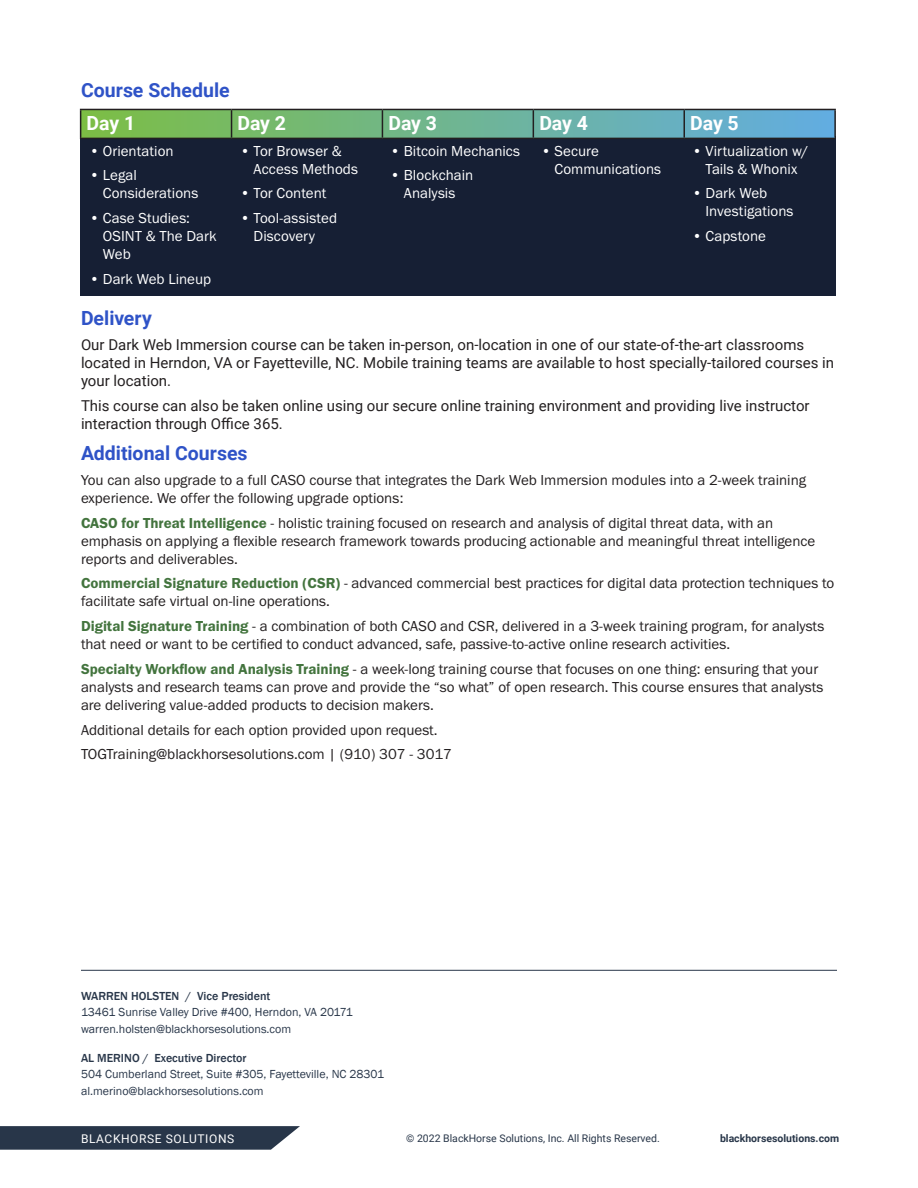
<style>
.page{position:relative;width:918px;height:1188px;background:#fff}
.page>*{position:absolute;margin:0;border:0;box-sizing:border-box;transform-origin:0 0}
.Heading_-_Roboto_Bol{font:700 19.5px "Roboto";color:#2f53c7}
.FG_Demi_-_Blue_Subhe{font:700 19.5px "Roboto";letter-spacing:-.01em;color:#fff}
.FG_Demi_-_Blue_Subhe-2{font:700 19.5px "Roboto";color:#2f53c7}
.Heading_-_Roboto_Bol-2{font:15px/18px "Franklin Gothic URW Boo";color:#231f20}
.Heading_-_Roboto_Bol-3{font:15px/18px "Roboto";color:#231f20}
.t1{font:15px/18px "Franklin Gothic URW Boo";color:#fff}
.FG_Book_-_8_11{font:12px "Franklin Gothic";color:#283649}
.FG_Medium_-_8_11{font:500 12px "Franklin Gothic";color:#283649}
.t2{font:12px "Roboto";letter-spacing:.05em;color:#fff}
.t3{font:10.5px "Roboto";color:#283649}
.t4{font:700 10.5px "Roboto";color:#283649}
.s1{font-family:"Franklin Gothic URW Dem";color:#43743e}
</style>
<div class="page">
<hr style="left:81px;top:970px;width:756px;height:1px;background:#283649">
<div style="left:80px;top:137px;width:756px;height:159px;background:#161f34"></div>
<svg style="left:80px;top:109px;width:754px;height:29px;background:#6aac8c"></svg>
<hr style="left:684px;top:109px;width:152px;height:1px;background:#231f20">
<hr style="left:683px;top:110px;width:2px;height:28px;background:#231f20">
<hr style="left:834px;top:110px;width:2px;height:28px;background:#231f20">
<hr style="left:80px;top:138px;width:152px;height:1px;background:#231f20">
<hr style="left:232px;top:138px;width:150px;height:1px;background:#231f20">
<hr style="left:382px;top:138px;width:151px;height:1px;background:#231f20">
<hr style="left:533px;top:138px;width:151px;height:1px;background:#231f20">
<hr style="left:684px;top:138px;width:152px;height:1px;background:#231f20">
<svg style="left:0;top:1126px;width:300px;height:24px;background:#364354"></svg>
<p class="FG_Demi_-_Blue_Subhe-2" style="left:81px;top:76px;width:150px">Course Schedule</p>
<p class="FG_Demi_-_Blue_Subhe" style="left:87px;top:110px;width:50px">Day 1</p>
<p class="FG_Demi_-_Blue_Subhe" style="left:238px;top:110px;width:50px">Day 2</p>
<p class="FG_Demi_-_Blue_Subhe" style="left:388px;top:110px;width:50px">Day 3</p>
<p class="FG_Demi_-_Blue_Subhe" style="left:539px;top:110px;width:50px">Day 4</p>
<p class="FG_Demi_-_Blue_Subhe" style="left:690px;top:110px;width:50px">Day 5</p>
<p class="t1" style="left:89px;top:141px;width:86px">• Orientation</p>
<p class="t1" style="left:103px;top:166px;width:97px;text-indent:-13px">• Legal<br>Considerations</p>
<p class="t1" style="left:103px;top:209px;width:115px;text-indent:-13px">• Case Studies:<br>OSINT &amp; The Dark<br>Web</p>
<p class="t1" style="left:89px;top:270px;width:123px">• Dark Web Lineup</p>
<p class="t1" style="left:254px;top:141px;width:106px;text-indent:-14px">• Tor Browser &amp;<br>Access Methods</p>
<p class="t1" style="left:240px;top:184px;width:88px">• Tor Content</p>
<p class="t1" style="left:240px;top:209px;width:99px;text-align:center">• Tool-assisted<br>Discovery</p>
<p class="t1" style="left:555px;top:141px;width:108px;text-indent:-14px">• Secure<br>Communications</p>
<p class="t1" style="left:692px;top:141px;width:118px;text-align:center">• Virtualization w/<br>Tails &amp; Whonix</p>
<p class="t1" style="left:706px;top:184px;width:89px;text-indent:-14px">• Dark Web<br>Investigations</p>
<p class="t1" style="left:692px;top:227px;width:75px">• Capstone</p>
<p class="t1" style="left:390px;top:141px;width:131px">• Bitcoin Mechanics</p>
<p class="t1" style="left:390px;top:166px;width:84px;text-align:center">• Blockchain<br>Analysis</p>
<p class="Heading_-_Roboto_Bol" style="left:81px;top:305px;width:73px">Delivery</p>
<p class="Heading_-_Roboto_Bol-3" style="left:81px;top:335px;width:755px">Our Dark Web Immersion course can be taken in-person, on-location in one of our state-of-the-art classrooms located in Herndon, VA or Fayetteville, NC. Mobile training teams are available to host specially-tailored courses in your location.</p>
<p class="Heading_-_Roboto_Bol-3" style="left:81px;top:396px;width:730px">This course can also be taken online using our secure online training environment and providing live instructor interaction through Office 365.</p>
<p class="Heading_-_Roboto_Bol" style="left:81px;top:440px;width:168px">Additional Courses</p>
<p class="Heading_-_Roboto_Bol-2" style="left:81px;top:471px;width:727px">You can also upgrade to a full CASO course that integrates the Dark Web Immersion modules into a 2-week training experience. We offer the following upgrade options:</p>
<p class="Heading_-_Roboto_Bol-2" style="left:81px;top:513px;width:736px"><span class="s1">CASO for Threat Intelligence</span> - holistic training focused on research and analysis of digital threat data, with an emphasis on applying a flexible research framework towards producing actionable and meaningful threat intelligence reports and deliverables.</p>
<p class="Heading_-_Roboto_Bol-2" style="left:81px;top:574px;width:755px"><span class="s1">Commercial Signature Reduction (CSR)</span> - advanced commercial best practices for digital data protection techniques to facilitate safe virtual on-line operations.</p>
<p class="Heading_-_Roboto_Bol-2" style="left:81px;top:617px;width:745px"><span class="s1">Digital Signature Training</span> - a combination of both CASO and CSR, delivered in a 3-week training program, for analysts that need or want to be certified to conduct advanced, safe, passive-to-active online research activities.</p>
<p class="Heading_-_Roboto_Bol-2" style="left:81px;top:660px;width:744px"><span class="s1">Specialty Workflow and Analysis Training</span> - a week-long training course that focuses on one thing: ensuring that your analysts and research teams can prove and provide the “so what” of open research. This course ensures that analysts are delivering value-added products to decision makers.</p>
<p class="Heading_-_Roboto_Bol-2" style="left:81px;top:720px;width:358px">Additional details for each option provided upon request.</p>
<p class="Heading_-_Roboto_Bol-2" style="left:81px;top:745px;width:373px">TOGTraining@blackhorsesolutions.com | (910) 307 - 3017</p>
<p class="FG_Medium_-_8_11" style="left:81px;top:988px;width:191px">WARREN HOLSTEN / Vice President</p>
<p class="FG_Book_-_8_11" style="left:81px;top:1005px;width:273px">13461 Sunrise Valley Drive #400, Herndon, VA 20171</p>
<p class="FG_Book_-_8_11" style="left:81px;top:1021px;width:212px">warren.holsten@blackhorsesolutions.com</p>
<p class="FG_Medium_-_8_11" style="left:81px;top:1051px;width:167px">AL MERINO / Executive Director</p>
<p class="FG_Book_-_8_11" style="left:81px;top:1067px;width:305px">504 Cumberland Street, Suite #305, Fayetteville, NC 28301</p>
<p class="FG_Book_-_8_11" style="left:81px;top:1084px;width:184px">al.merino@blackhorsesolutions.com</p>
<p class="t2" style="left:81px;top:1130px;width:155px">BLACKHORSE SOLUTIONS</p>
<p class="t3" style="left:406px;top:1131px;width:255px">© 2022 BlackHorse Solutions, Inc. All Rights Reserved.</p>
<p class="t4" style="left:720px;top:1131px;width:121px">blackhorsesolutions.com</p>
</div>
